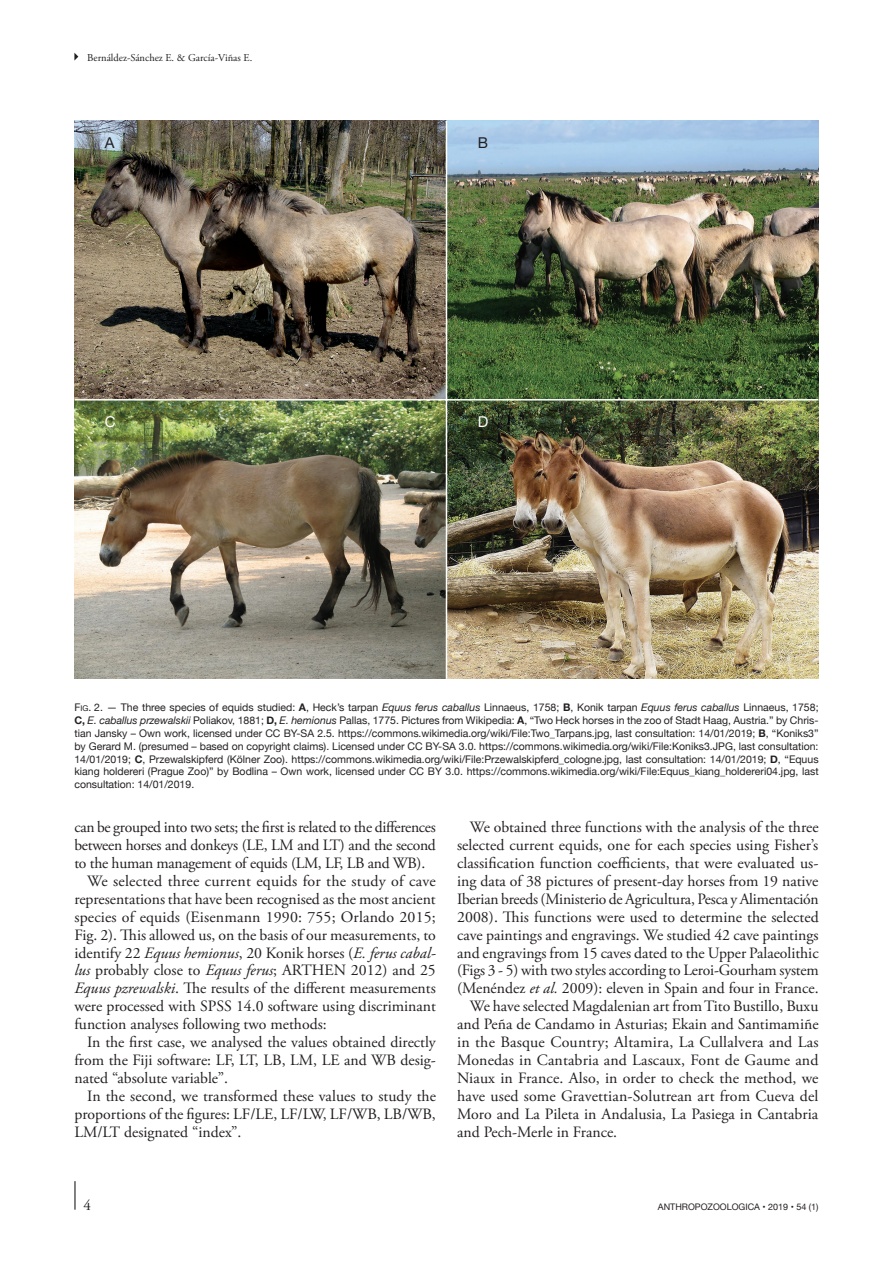
<style>
.page{position:relative;width:893px;height:1263px;background:#fff}
.page>*{position:absolute;margin:0;border:0;box-sizing:border-box;transform-origin:0 0}
.t1{font:15.75px "Adobe Garamond Pro";color:#231f20}
.t2{font:15.75px "Adobe Garamond Pro";letter-spacing:-.02em;color:#231f20}
.t3{font:italic 15.75px "Adobe Garamond Pro";color:#231f20}
.t4{font:15px "Helvetica Neue";color:#231f20}
.t5{font:15px "Helvetica Neue";color:#fff}
.t6{font:15px "Adobe Garamond Pro";color:#231f20}
.t7{font:10.5px/12.8px "Helvetica Neue";color:#231f20;text-align:justify}
.t8{font:10.5px "Adobe Garamond Pro";color:#231f20}
.t9{font:9px "Helvetica Neue";color:#231f20}
.s1{font-style:inherit}
.s2{font-size:7.8px}
.s3{font-weight:700}
.s4{font-style:italic}
.s5{font-style:normal}
</style>
<div class="page">
<hr style="left:74px;top:1181px;width:2px;height:29px;background:#231f20">
<svg style="left:74px;top:53px;width:4px;height:8px"></svg>
<img style="left:75px;top:121px;width:743px;height:558px">
<hr style="left:446px;top:121px;width:1px;height:558px;background:#fff">
<hr style="left:75px;top:399px;width:743px;height:2px;background:#fff">
<p class="t8" style="left:87px;top:51px;width:167px">Bernáldez-Sánchez E. &amp; García-Viñas E.</p>
<p class="t4" style="left:105px;top:132px;width:11px">A</p>
<p class="t4" style="left:478px;top:132px;width:12px">B</p>
<p class="t5" style="left:105px;top:410px;width:12px">C</p>
<p class="t5" style="left:478px;top:410px;width:12px">D</p>
<p class="t7" style="left:74px;top:702px;width:746px"><span class="s1">F</span><span class="s2">ig</span><span class="s1">. 2</span>. — The three species of equids studied: <span class="s3">A</span>, Heck’s tarpan <span class="s4">Equus ferus caballus</span> Linnaeus, 1758; <span class="s3">B</span>, Konik tarpan <span class="s4">Equus ferus caballus</span> Linnaeus, 1758; <span class="s3">C,</span> <span class="s4">E. caballus przewalskii</span> Poliakov, 1881; <span class="s3">D,</span> <span class="s4">E. hemionus</span> Pallas, 1775. Pictures from Wikipedia: <span class="s3">A</span>, “Two Heck horses in the zoo of Stadt Haag, Austria.” by Chris&shy;tian Jansky – Own work, licensed under CC BY-SA 2.5. https://commons.wikimedia.org/wiki/File:Two_Tarpans.jpg, last consultation: 14/01/2019; <span class="s3">B</span>, “Koniks3” by Gerard M. (presumed – based on copyright claims). Licensed under CC BY-SA 3.0. https://commons.wikimedia.org/wiki/File:Koniks3.JPG, last consultation:<br>14/01/2019; <span class="s3">C</span>, Przewalskipferd (Kölner Zoo). https://commons.wikimedia.org/wiki/File:Przewalskipferd_cologne.jpg, last consultation: 14/01/2019; <span class="s3">D</span>, “Equus kiang holdereri (Prague Zoo)” by Bodlina – Own work, licensed under CC BY 3.0. https://commons.wikimedia.org/wiki/File:Equus_kiang_holdereri04.jpg, last consultation: 14/01/2019.</p>
<p class="t2" style="left:74px;top:817px;width:363px">can be grouped into two sets; the first is related to the differences</p>
<p class="t2" style="left:74px;top:835px;width:363px">between horses and donkeys (LE, LM and LT) and the second</p>
<p class="t2" style="left:74px;top:853px;width:352px">to the human management of equids (LM, LF, LB and WB).</p>
<p class="t1" style="left:87px;top:871px;width:350px">We selected three current equids for the study of cave</p>
<p class="t1" style="left:74px;top:889px;width:363px">representations that have been recognised as the most ancient</p>
<p class="t1" style="left:74px;top:907px;width:363px">species of equids (Eisenmann 1990: 755; Orlando 2015;</p>
<p class="t1" style="left:74px;top:925px;width:363px">Fig. 2). This allowed us, on the basis of our measurements, to</p>
<p class="t3" style="left:74px;top:943px;width:363px"><span class="s5">identify 22</span> Equus hemionus<span class="s5">, 20 Konik horses (</span>E. ferus cabal-</p>
<p class="t1" style="left:74px;top:961px;width:363px"><span class="s4">lus</span> probably close to <span class="s4">Equus ferus</span>; ARTHEN 2012) and 25</p>
<p class="t1" style="left:74px;top:979px;width:363px"><span class="s4">Equus pzrewalski</span>. The results of the different measurements</p>
<p class="t1" style="left:74px;top:997px;width:363px">were processed with SPSS 14.0 software using discriminant</p>
<p class="t1" style="left:74px;top:1015px;width:254px">function analyses following two methods:</p>
<p class="t1" style="left:87px;top:1033px;width:350px">In the first case, we analysed the values obtained directly</p>
<p class="t1" style="left:74px;top:1051px;width:363px">from the Fiji software: LF, LT, LB, LM, LE and WB desig-</p>
<p class="t1" style="left:74px;top:1069px;width:155px">nated “absolute variable”.</p>
<p class="t1" style="left:87px;top:1086px;width:350px">In the second, we transformed these values to study the</p>
<p class="t1" style="left:74px;top:1104px;width:363px">proportions of the figures: LF/LE, LF/LW, LF/WB, LB/WB,</p>
<p class="t1" style="left:74px;top:1122px;width:169px">LM/LT designated “index”.</p>
<p class="t1" style="left:470px;top:817px;width:350px">We obtained three functions with the analysis of the three</p>
<p class="t1" style="left:457px;top:835px;width:363px">selected current equids, one for each species using Fisher’s</p>
<p class="t1" style="left:457px;top:853px;width:363px">classification function coefficients, that were evaluated us-</p>
<p class="t1" style="left:457px;top:871px;width:363px">ing data of 38 pictures of present-day horses from 19 native</p>
<p class="t1" style="left:457px;top:889px;width:363px">Iberian breeds (Ministerio de Agricultura, Pesca y Alimentación</p>
<p class="t1" style="left:457px;top:907px;width:363px">2008). This functions were used to determine the selected</p>
<p class="t1" style="left:457px;top:925px;width:363px">cave paintings and engravings. We studied 42 cave paintings</p>
<p class="t1" style="left:457px;top:943px;width:363px">and engravings from 15 caves dated to the Upper Palaeolithic</p>
<p class="t1" style="left:457px;top:961px;width:363px">(Figs 3 - 5) with two styles according to Leroi-Gourham system</p>
<p class="t1" style="left:457px;top:979px;width:363px">(Menéndez <span class="s4">et al.</span> 2009): eleven in Spain and four in France.</p>
<p class="t1" style="left:470px;top:997px;width:350px">We have selected Magdalenian art from Tito Bustillo, Buxu</p>
<p class="t1" style="left:457px;top:1015px;width:363px">and Peña de Candamo in Asturias; Ekain and Santimamiñe</p>
<p class="t1" style="left:457px;top:1033px;width:363px">in the Basque Country; Altamira, La Cullalvera and Las</p>
<p class="t1" style="left:457px;top:1051px;width:363px">Monedas in Cantabria and Lascaux, Font de Gaume and</p>
<p class="t1" style="left:457px;top:1069px;width:363px">Niaux in France. Also, in order to check the method, we</p>
<p class="t1" style="left:457px;top:1086px;width:363px">have used some Gravettian-Solutrean art from Cueva del</p>
<p class="t1" style="left:457px;top:1104px;width:363px">Moro and La Pileta in Andalusia, La Pasiega in Cantabria</p>
<p class="t1" style="left:457px;top:1122px;width:162px">and Pech-Merle in France.</p>
<p class="t6" style="left:83px;top:1196px;width:9px">4</p>
<p class="t9" style="left:658px;top:1200px;width:162px">ANTHROPOZOOLOGICA • 2019 • 54 (1)</p>
</div>
